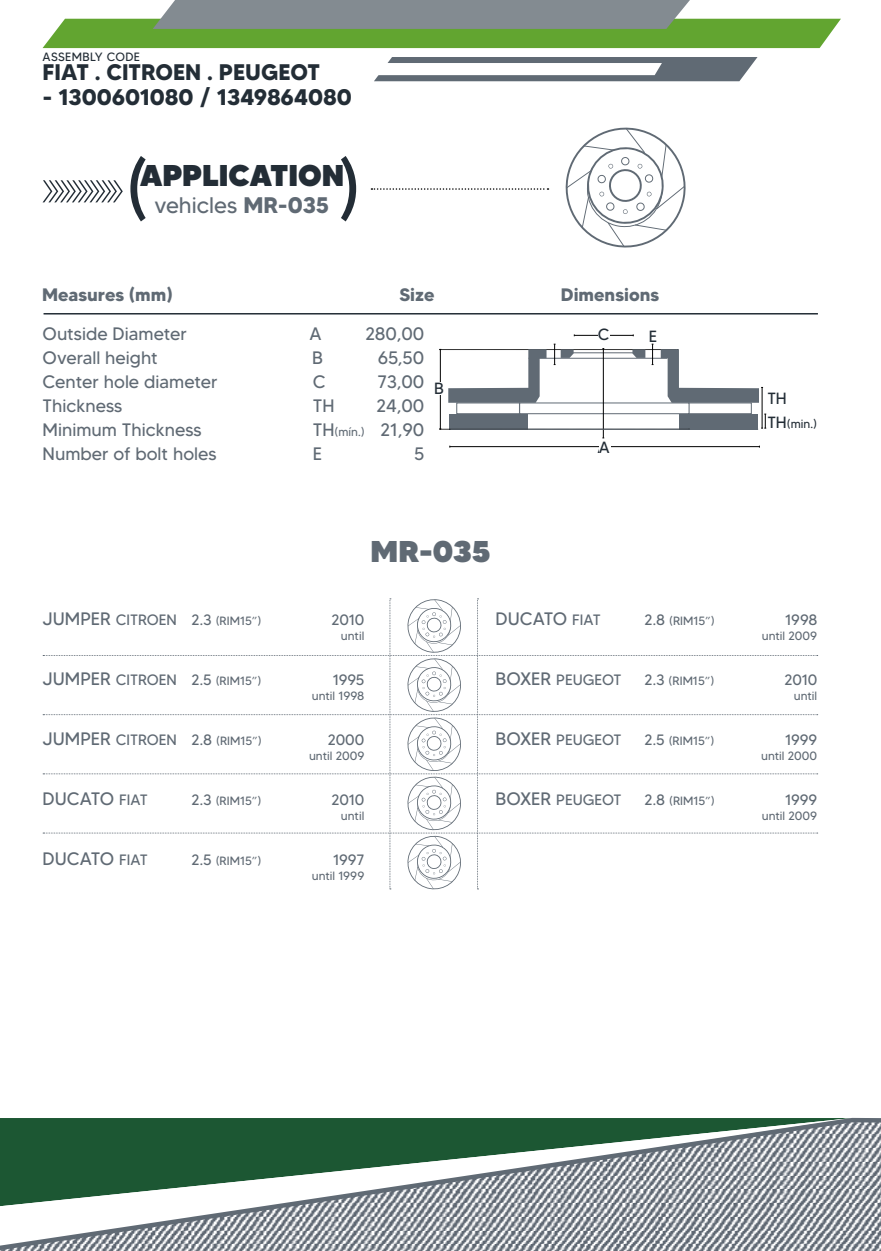
<style>
.page{position:relative;width:881px;height:1251px;background:#fff}
.page>*{position:absolute;margin:0;border:0;box-sizing:border-box;transform-origin:0 0}
.t1{font:76.5px "MADETOMMY";color:#232d36}
.t2{font:900 30px "MADETOMMY";color:#232d36}
.t3{font:900 30px "MADETOMMY";color:#606a74}
.t4{font:700 22.5px "MADETOMMY";color:#232d36}
.t5{font:22.5px "MADETOMMY";color:#606a74}
.t6{font:18px "MADETOMMY";color:#606a74}
.t7{font:700 18px "MADETOMMY";color:#606a74}
.t8{font:16.2px "MADETOMMY";color:#232d36}
.t9{font:15px "MADETOMMY";color:#606a74}
.t10{font:12px "MADETOMMY";color:#606a74}
.t11{font:12px "MADETOMMY";letter-spacing:.03em;color:#232d36}
.s1{font-weight:700}
.s2{font-size:12px}
.s3{font-size:16.2px}
.s4{font-size:18px}
.s5{font-size:15px}
</style>
<div class="page">
<svg style="left:0;top:1117px;width:880px;height:133px"></svg>
<svg style="left:43px;top:0;width:797px;height:48px;background:#87a875"></svg>
<svg style="left:374px;top:57px;width:383px;height:24px"></svg>
<svg style="left:371px;top:188px;width:177px;height:2px"></svg>
<svg style="left:43px;top:180px;width:80px;height:22px"></svg>
<hr style="left:43px;top:313px;width:774px;height:1px;background:#232d36">
<svg style="left:43px;top:598px;width:774px;height:292px"></svg>
<svg style="left:565px;top:127px;width:121px;height:121px"></svg>
<div style="left:456px;top:402px;width:63px;height:12px;background:#fff;border:1px solid #606a74"></div>
<div style="left:688px;top:402px;width:63px;height:12px;background:#fff;border:1px solid #606a74"></div>
<div style="left:519px;top:402px;width:170px;height:12px;background:#fff;border:1px solid #606a74"></div>
<div style="left:449px;top:414px;width:79px;height:15px;background:#606a74"></div>
<div style="left:678px;top:414px;width:79px;height:15px;background:#606a74"></div>
<hr style="left:603px;top:348px;width:1px;height:90px;background:#000">
<hr style="left:440px;top:349px;width:1px;height:80px;background:#000">
<svg style="left:439px;top:428px;width:250px;height:2px"></svg>
<hr style="left:574px;top:335px;width:59px;height:1px;background:#000">
<div style="left:597px;top:328px;width:12px;height:13px;background:#fff"></div>
<hr style="left:761px;top:387px;width:1px;height:41px;background:#000">
<svg style="left:439px;top:344px;width:323px;height:58px"></svg>
<svg style="left:761px;top:414px;width:5px;height:15px"></svg>
<hr style="left:449px;top:446px;width:310px;height:1px;background:#000">
<div style="left:598px;top:441px;width:12px;height:12px;background:#fff"></div>
<hr style="left:450px;top:429px;width:307px;height:1px;background:#606a74">
<p class="t11" style="left:43px;top:49px;width:99px">ASSEMBLY CODE</p>
<p class="t4" style="left:43px;top:58px;width:279px">FIAT . CITROEN . PEUGEOT</p>
<p class="t4" style="left:43px;top:83px;width:311px">- 1300601080 / 1349864080</p>
<h1 class="t1" style="left:125px;top:141px;width:27px">(</h1>
<h1 class="t1" style="left:336px;top:141px;width:27px">)</h1>
<h2 class="t2" style="left:140px;top:156px;width:205px">APPLICATION</h2>
<p class="t5" style="left:154px;top:191px;width:176px">vehicles <span class="s1">MR-035</span></p>
<p class="t7" style="left:42px;top:283px;width:132px">Measures (mm)</p>
<p class="t7" style="left:399px;top:283px;width:37px">Size</p>
<p class="t7" style="left:560px;top:283px;width:100px">Dimensions</p>
<p class="t6" style="left:43px;top:323px;width:146px">Outside Diameter</p>
<p class="t6" style="left:309px;top:323px;width:14px">A</p>
<p class="t6" style="left:365px;top:323px;width:60px">280,00</p>
<p class="t6" style="left:43px;top:347px;width:117px">Overall height</p>
<p class="t6" style="left:312px;top:347px;width:12px">B</p>
<p class="t6" style="left:378px;top:347px;width:48px">65,50</p>
<p class="t6" style="left:43px;top:371px;width:176px">Center hole diameter</p>
<p class="t6" style="left:313px;top:371px;width:14px">C</p>
<p class="t6" style="left:377px;top:371px;width:48px">73,00</p>
<p class="t6" style="left:43px;top:395px;width:81px">Thickness</p>
<p class="t6" style="left:313px;top:395px;width:23px">TH</p>
<p class="t6" style="left:376px;top:395px;width:49px">24,00</p>
<p class="t6" style="left:43px;top:419px;width:160px">Minimum Thickness</p>
<p class="t6" style="left:313px;top:419px;width:113px">TH<span class="s2">(mín.)</span> 21,90</p>
<p class="t6" style="left:43px;top:443px;width:175px">Number of bolt holes</p>
<p class="t6" style="left:313px;top:443px;width:11px">E</p>
<p class="t6" style="left:414px;top:443px;width:12px">5</p>
<p class="t8" style="left:597px;top:324px;width:13px">C</p>
<p class="t8" style="left:648px;top:326px;width:10px">E</p>
<p class="t8" style="left:434px;top:378px;width:11px">B</p>
<p class="t8" style="left:598px;top:437px;width:12px">A</p>
<h2 class="t3" style="left:370px;top:532px;width:121px">MR-035</h2>
<p class="t8" style="left:767px;top:388px;width:21px">TH</p>
<p class="t11" style="left:767px;top:416px;width:51px"><span class="s3">TH</span>(min.)</p>
<p class="t9" style="left:43px;top:610px;width:220px"><span class="s4">JUMPER</span> CITROEN 2.3 <span class="s2">(RIM15”)</span></p>
<p class="t9" style="left:331px;top:610px;width:34px">2010</p>
<p class="t6" style="left:495px;top:607px;width:107px">DUCATO <span class="s5">FIAT</span></p>
<p class="t10" style="left:644px;top:613px;width:72px"><span class="s5">2.8</span> (RIM15”)</p>
<p class="t9" style="left:784px;top:610px;width:34px">1998</p>
<p class="t10" style="left:341px;top:628px;width:25px">until</p>
<p class="t10" style="left:761px;top:628px;width:57px">until 2009</p>
<p class="t9" style="left:43px;top:670px;width:220px"><span class="s4">JUMPER</span> CITROEN 2.5 <span class="s2">(RIM15”)</span></p>
<p class="t9" style="left:332px;top:670px;width:33px">1995</p>
<p class="t9" style="left:495px;top:670px;width:127px"><span class="s4">BOXER</span> PEUGEOT</p>
<p class="t10" style="left:644px;top:673px;width:71px"><span class="s5">2.3</span> (RIM15”)</p>
<p class="t9" style="left:784px;top:670px;width:34px">2010</p>
<p class="t10" style="left:312px;top:688px;width:54px">until 1998</p>
<p class="t10" style="left:793px;top:688px;width:25px">until</p>
<p class="t9" style="left:43px;top:730px;width:220px"><span class="s4">JUMPER</span> CITROEN 2.8 <span class="s2">(RIM15”)</span></p>
<p class="t9" style="left:327px;top:730px;width:38px">2000</p>
<p class="t9" style="left:495px;top:730px;width:127px"><span class="s4">BOXER</span> PEUGEOT</p>
<p class="t10" style="left:644px;top:733px;width:71px"><span class="s5">2.5</span> (RIM15”)</p>
<p class="t9" style="left:784px;top:730px;width:34px">1999</p>
<p class="t10" style="left:309px;top:748px;width:57px">until 2009</p>
<p class="t10" style="left:761px;top:748px;width:57px">until 2000</p>
<p class="t6" style="left:43px;top:787px;width:107px">DUCATO <span class="s5">FIAT</span></p>
<p class="t10" style="left:191px;top:793px;width:71px"><span class="s5">2.3</span> (RIM15”)</p>
<p class="t9" style="left:331px;top:790px;width:34px">2010</p>
<p class="t9" style="left:495px;top:790px;width:127px"><span class="s4">BOXER</span> PEUGEOT</p>
<p class="t10" style="left:644px;top:793px;width:72px"><span class="s5">2.8</span> (RIM15”)</p>
<p class="t9" style="left:784px;top:790px;width:34px">1999</p>
<p class="t10" style="left:341px;top:808px;width:25px">until</p>
<p class="t10" style="left:761px;top:808px;width:57px">until 2009</p>
<p class="t6" style="left:43px;top:847px;width:107px">DUCATO <span class="s5">FIAT</span></p>
<p class="t10" style="left:191px;top:853px;width:71px"><span class="s5">2.5</span> (RIM15”)</p>
<p class="t9" style="left:333px;top:850px;width:33px">1997</p>
<p class="t10" style="left:312px;top:868px;width:54px">until 1999</p>
</div>
